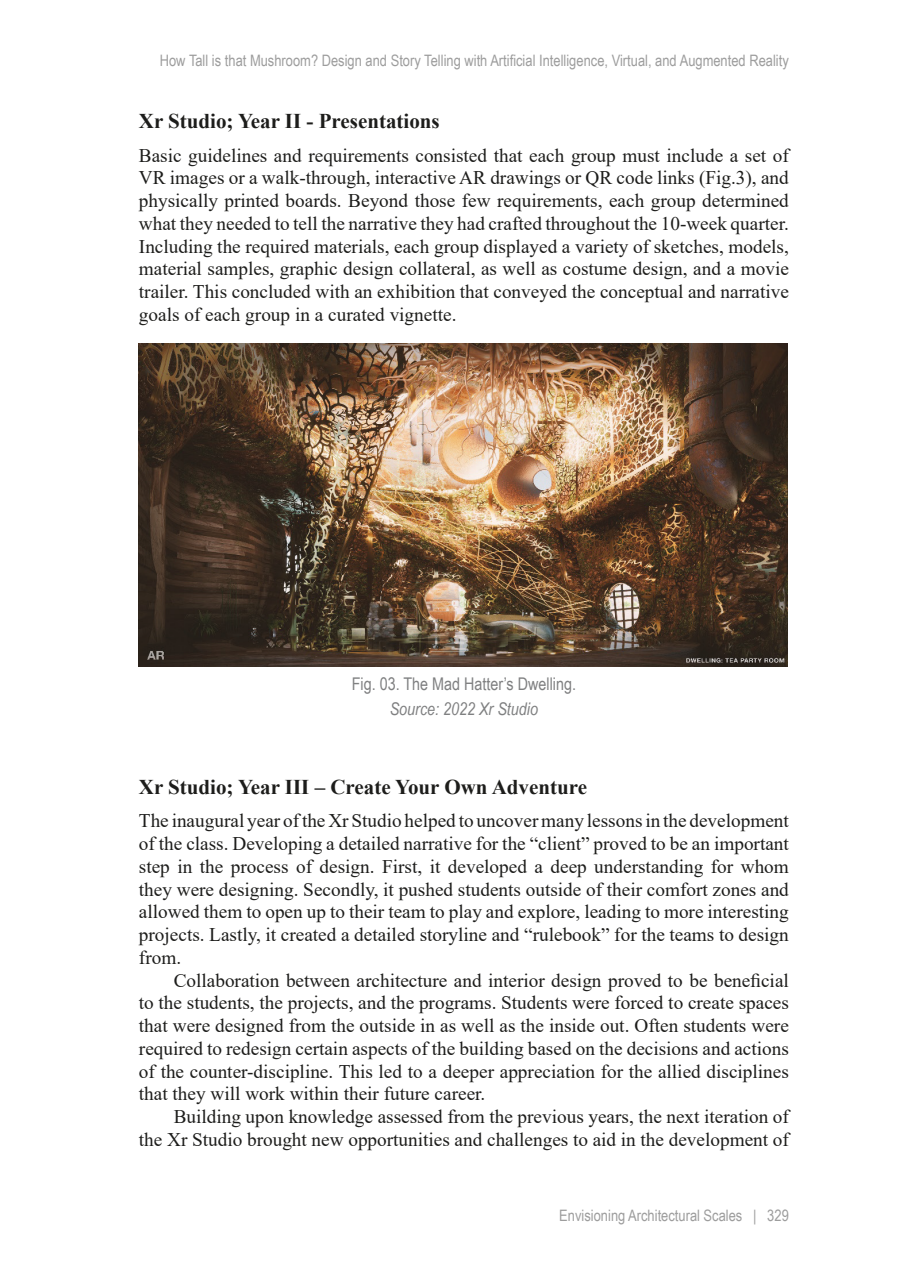
<style>
.page{position:relative;width:903px;height:1270px;background:#fff}
.page>*{position:absolute;margin:0;border:0;box-sizing:border-box;transform-origin:0 0}
.t1{font:700 21px "Times New Roman";color:#1d1d1b}
.t2{font:19.25px/22.8px "Times New Roman";color:#1d1d1b;text-align:justify}
.t3{font:17.5px "Arial Narrow";color:#7f8081}
.t4{font:italic 17.5px "Arial Narrow";color:#7f8081}
.t5{font:15.75px "Arial Narrow";color:#9d9d9d}
</style>
<div class="page">
<img style="left:139px;top:344px;width:648px;height:322px">
<p class="t5" style="left:160px;top:49px;width:630px">How Tall is that Mushroom? Design and Story Telling with Artificial Intelligence, Virtual, and Augmented Reality</p>
<p class="t1" style="left:139px;top:106px;width:302px">Xr Studio; Year II - Presentations</p>
<p class="t2" style="left:139px;top:143px;width:651px">Basic guidelines and requirements consisted that each group must include a set of VR images or a walk-through, interactive AR drawings or QR code links (Fig.3), and physically printed boards. Beyond those few requirements, each group determined what they needed to tell the narrative they had crafted throughout the 10-week quarter.<br>Including the required materials, each group displayed a variety of sketches, models, material samples, graphic design collateral, as well as costume design, and a movie trailer. This concluded with an exhibition that conveyed the conceptual and narrative goals of each group in a curated vignette.</p>
<p class="t3" style="left:352px;top:671px;width:226px">Fig. 03. The Mad Hatter’s Dwelling.</p>
<p class="t4" style="left:390px;top:696px;width:150px">Source: 2022 Xr Studio</p>
<p class="t1" style="left:139px;top:772px;width:450px">Xr Studio; Year III – Create Your Own Adventure</p>
<p class="t2" style="left:139px;top:809px;width:651px">The inaugural year of the Xr Studio helped to uncover many lessons in the development of the class. Developing a detailed narrative for the “client” proved to be an important step in the process of design. First, it developed a deep understanding for whom they were designing. Secondly, it pushed students outside of their comfort zones and allowed them to open up to their team to play and explore, leading to more interesting projects. Lastly, it created a detailed storyline and “rulebook” for the teams to design from.</p>
<p class="t2" style="left:139px;top:968px;width:651px;text-indent:35px">Collaboration between architecture and interior design proved to be beneficial to the students, the projects, and the programs. Students were forced to create spaces that were designed from the outside in as well as the inside out. Often students were required to redesign certain aspects of the building based on the decisions and actions of the counter-discipline. This led to a deeper appreciation for the allied disciplines that they will work within their future career.</p>
<p class="t2" style="left:139px;top:1105px;width:651px;text-align:right">Building upon knowledge assessed from the previous years, the next iteration of<br>the Xr Studio brought new opportunities and challenges to aid in the development of</p>
<p class="t5" style="left:559px;top:1204px;width:231px">Envisioning Architectural Scales | 329</p>
</div>
